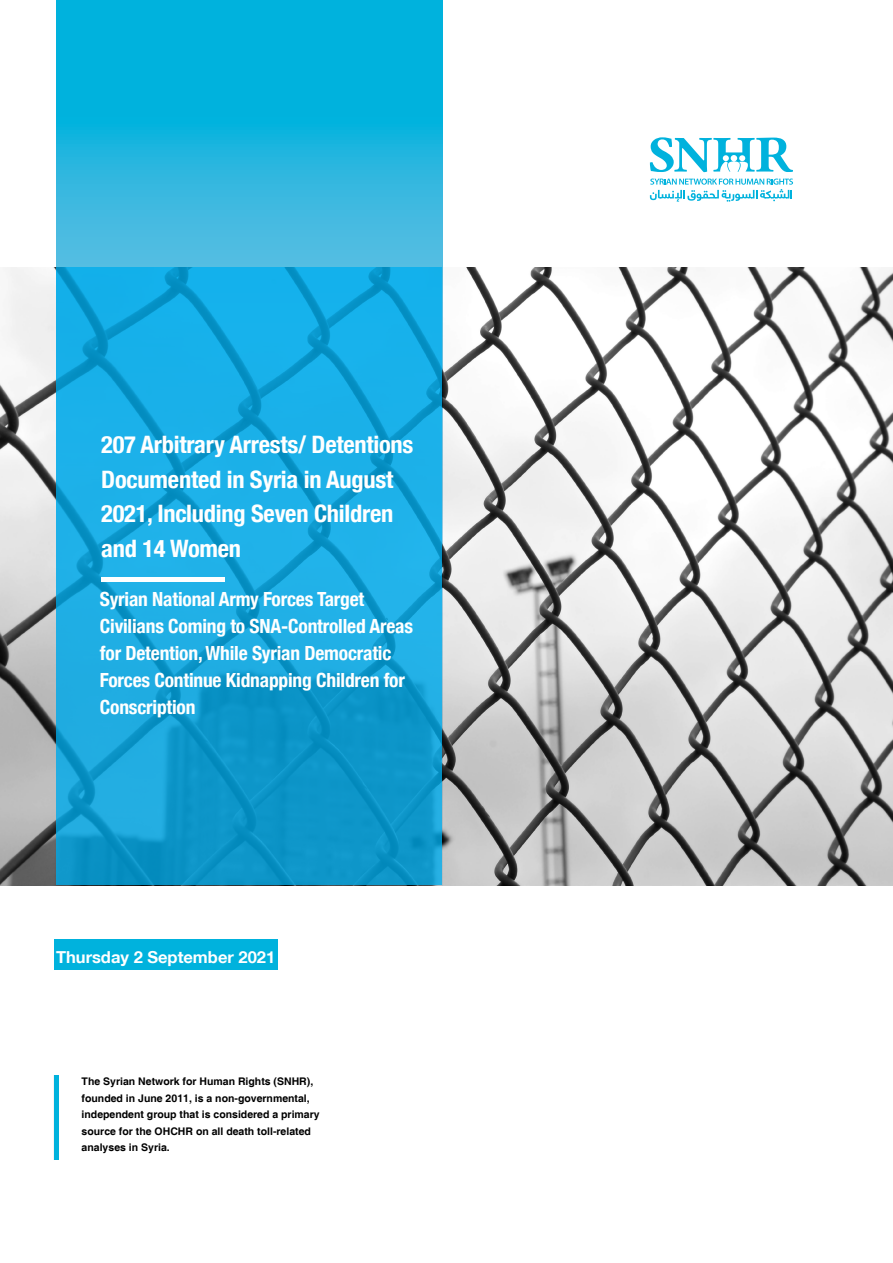
<style>
.page{position:relative;width:893px;height:1263px;background:#fff}
.page>*{position:absolute;margin:0;border:0;box-sizing:border-box;transform-origin:0 0}
.t1{font:700 condensed 24px/34.5px "Helvetica Neue";letter-spacing:-.01em;color:#fff}
.t2{font:700 condensed 19.5px/27px "Helvetica Neue";letter-spacing:-.01em;color:#fff}
.t3{font:700 16.5px "Helvetica Neue LT Arabic";color:#fff}
.t4{font:700 10.5px/16.5px "Helvetica";color:#000}
</style>
<div class="page">
<img style="left:0;top:268px;width:893px;height:617px">
<svg style="left:650px;top:137px;width:143px;height:35px"></svg>
<svg style="left:650px;top:179px;width:143px;height:23px"></svg>
<hr style="left:54px;top:1075px;width:4px;height:85px;background:#00b2dd">
<svg style="left:56px;top:0;width:387px;height:885px;background:#1cb5de"></svg>
<div style="left:54px;top:940px;width:223px;height:30px;background:#00b2dd"></div>
<svg style="left:57px;top:268px;width:385px;height:617px;background:#15a5db"></svg>
<hr style="left:101px;top:578px;width:124px;height:4px;background:#fff">
<h1 class="t1" style="left:101px;top:427px;width:314px">207 Arbitrary Arrests/ Detentions<br>Documented in Syria in August<br>2021, Including Seven Children and 14 Women</h1>
<h2 class="t2" style="left:100px;top:585px;width:315px">Syrian National Army Forces Target Civilians Coming to SNA-Controlled Areas for Detention, While Syrian Democratic Forces Continue Kidnapping Children for Conscription</h2>
<h3 class="t3" style="left:56px;top:947px;width:221px">Thursday 2 September 2021</h3>
<p class="t4" style="left:82px;top:1074px;width:240px">The Syrian Network for Human Rights (SNHR ,( founded in June 2011, is a non-governmental, independent group that is considered a primary source for the OHCHR on all death toll-related analyses in Syria.</p>
</div>
